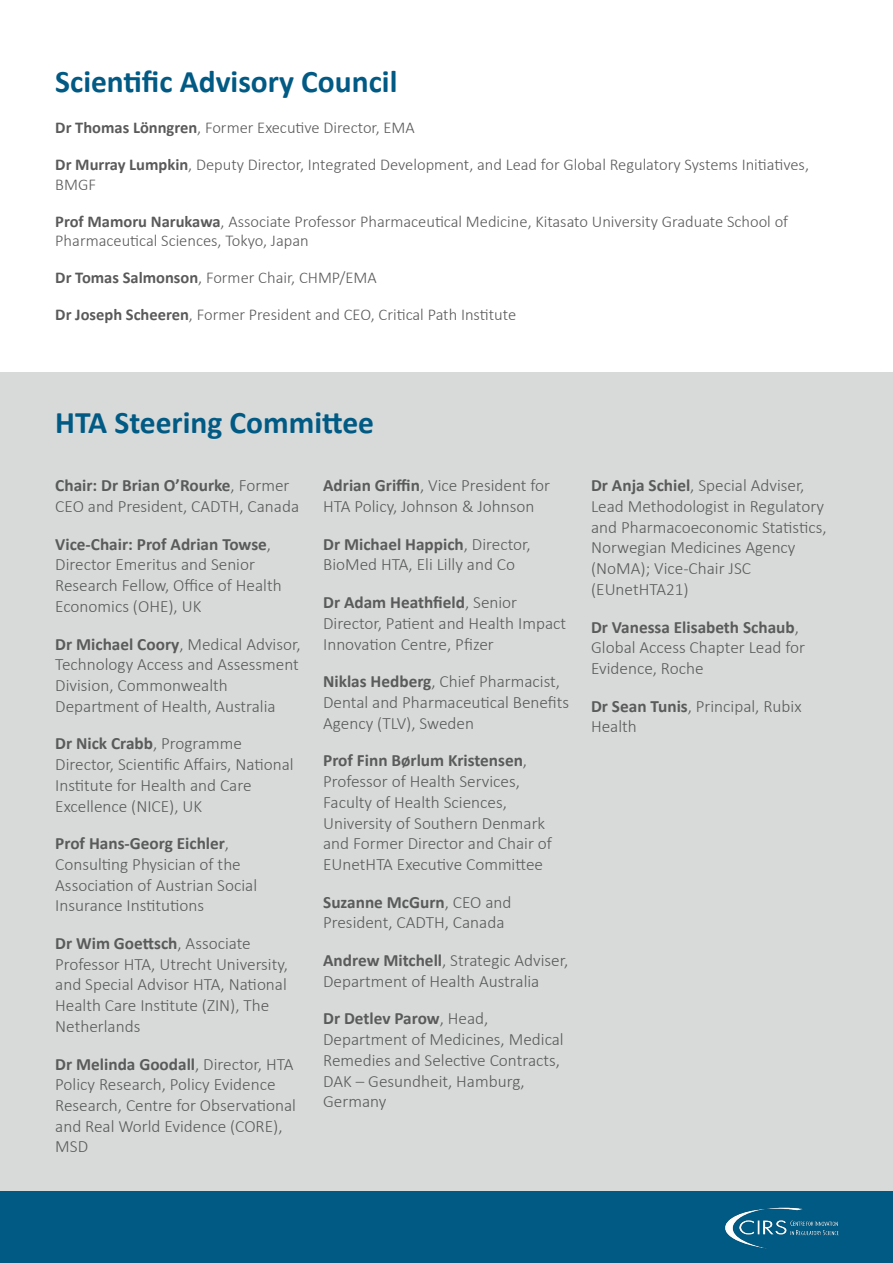
<style>
.page{position:relative;width:893px;height:1263px;background:#fff}
.page>*{position:absolute;margin:0;border:0;box-sizing:border-box;transform-origin:0 0}
.t1{font:700 31.5px "Calibri";color:#005a84}
.t2{font:300 17.25px/20.7px "Calibri";color:#5a5a5b}
.t3{font:300 16.5px/19.8px "Calibri";color:#5a5a5b}
.s1{font-weight:700}
</style>
<div class="page">
<div style="left:0;top:1190px;width:893px;height:73px;background:#005a84"></div>
<img style="left:725px;top:1207px;width:114px;height:42px">
<div style="left:0;top:372px;width:893px;height:818px;background:#d8dad9"></div>
<h1 class="t1" style="left:55px;top:59px;width:344px">Scientific Advisory Council</h1>
<p class="t3" style="left:55px;top:118px;width:361px"><span class="s1">Dr Thomas Lönngren</span>, Former Executive Director, EMA</p>
<p class="t3" style="left:55px;top:155px;width:755px"><span class="s1">Dr Murray Lumpkin</span>, Deputy Director, Integrated Development, and Lead for Global Regulatory Systems Initiatives,<br>BMGF</p>
<p class="t3" style="left:55px;top:211px;width:734px"><span class="s1">Prof Mamoru Narukawa</span>, Associate Professor Pharmaceutical Medicine, Kitasato University Graduate School of<br>Pharmaceutical Sciences, Tokyo, Japan</p>
<p class="t3" style="left:55px;top:268px;width:323px"><span class="s1">Dr Tomas Salmonson</span>, Former Chair, CHMP/EMA</p>
<p class="t3" style="left:55px;top:305px;width:462px"><span class="s1">Dr Joseph Scheeren</span>, Former President and CEO, Critical Path Institute</p>
<h1 class="t1" style="left:55px;top:400px;width:320px">HTA Steering Committee</h1>
<p class="t2" style="left:55px;top:475px;width:245px"><span class="s1">Chair: Dr Brian O’Rourke</span>, Former<br>CEO and President, CADTH, Canada</p>
<p class="t2" style="left:55px;top:533px;width:228px"><span class="s1">Vice-Chair: Prof Adrian Towse</span>,<br>Director Emeritus and Senior<br>Research Fellow, Office of Health<br>Economics (OHE), UK</p>
<p class="t2" style="left:55px;top:633px;width:247px"><span class="s1">Dr Michael Coory</span>, Medical Advisor,<br>Technology Access and Assessment<br>Division, Commonwealth<br>Department of Health, Australia</p>
<p class="t2" style="left:55px;top:733px;width:240px"><span class="s1">Dr Nick Crabb</span>, Programme<br>Director, Scientific Affairs, National<br>Institute for Health and Care<br>Excellence (NICE), UK</p>
<p class="t2" style="left:55px;top:833px;width:203px"><span class="s1">Prof Hans-Georg Eichler</span>,<br>Consulting Physician of the<br>Association of Austrian Social<br>Insurance Institutions</p>
<p class="t2" style="left:55px;top:933px;width:234px"><span class="s1">Dr Wim Goettsch</span>, Associate<br>Professor HTA, Utrecht University, and Special Advisor HTA, National<br>Health Care Institute (ZIN), The<br>Netherlands</p>
<p class="t2" style="left:55px;top:1053px;width:242px"><span class="s1">Dr Melinda Goodall</span>, Director, HTA<br>Policy Research, Policy Evidence<br>Research, Centre for Observational and Real World Evidence (CORE),<br>MSD</p>
<p class="t2" style="left:323px;top:475px;width:228px"><span class="s1">Adrian Griffin</span>, Vice President for<br>HTA Policy, Johnson &amp; Johnson</p>
<p class="t2" style="left:323px;top:533px;width:209px"><span class="s1">Dr Michael Happich</span>, Director,<br>BioMed HTA, Eli Lilly and Co</p>
<p class="t2" style="left:323px;top:592px;width:244px"><span class="s1">Dr Adam Heathfield</span>, Senior<br>Director, Patient and Health Impact<br>Innovation Centre, Pfizer</p>
<p class="t2" style="left:323px;top:671px;width:248px"><span class="s1">Niklas Hedberg</span>, Chief Pharmacist,<br>Dental and Pharmaceutical Benefits<br>Agency (TLV), Sweden</p>
<p class="t2" style="left:323px;top:750px;width:230px"><span class="s1">Prof Finn Børlum Kristensen</span>,<br>Professor of Health Services,<br>Faculty of Health Sciences,<br>University of Southern Denmark and Former Director and Chair of<br>EUnetHTA Executive Committee</p>
<p class="t2" style="left:323px;top:891px;width:190px"><span class="s1">Suzanne McGurn</span>, CEO and<br>President, CADTH, Canada</p>
<p class="t2" style="left:323px;top:950px;width:247px"><span class="s1">Andrew Mitchell</span>, Strategic Adviser,<br>Department of Health Australia</p>
<p class="t2" style="left:323px;top:1008px;width:242px"><span class="s1">Dr Detlev Parow</span>, Head,<br>Department of Medicines, Medical<br>Remedies and Selective Contracts,<br>DAK – Gesundheit, Hamburg,<br>Germany</p>
<p class="t2" style="left:591px;top:475px;width:237px"><span class="s1">Dr Anja Schiel</span>, Special Adviser,<br>Lead Methodologist in Regulatory and Pharmacoeconomic Statistics,<br>Norwegian Medicines Agency (NoMA); Vice-Chair JSC (EUnetHTA21)</p>
<p class="t2" style="left:591px;top:616px;width:216px"><span class="s1">Dr Vanessa Elisabeth Schaub</span>,<br>Global Access Chapter Lead for<br>Evidence, Roche</p>
<p class="t2" style="left:591px;top:695px;width:212px"><span class="s1">Dr Sean Tunis</span>, Principal, Rubix<br>Health</p>
</div>
